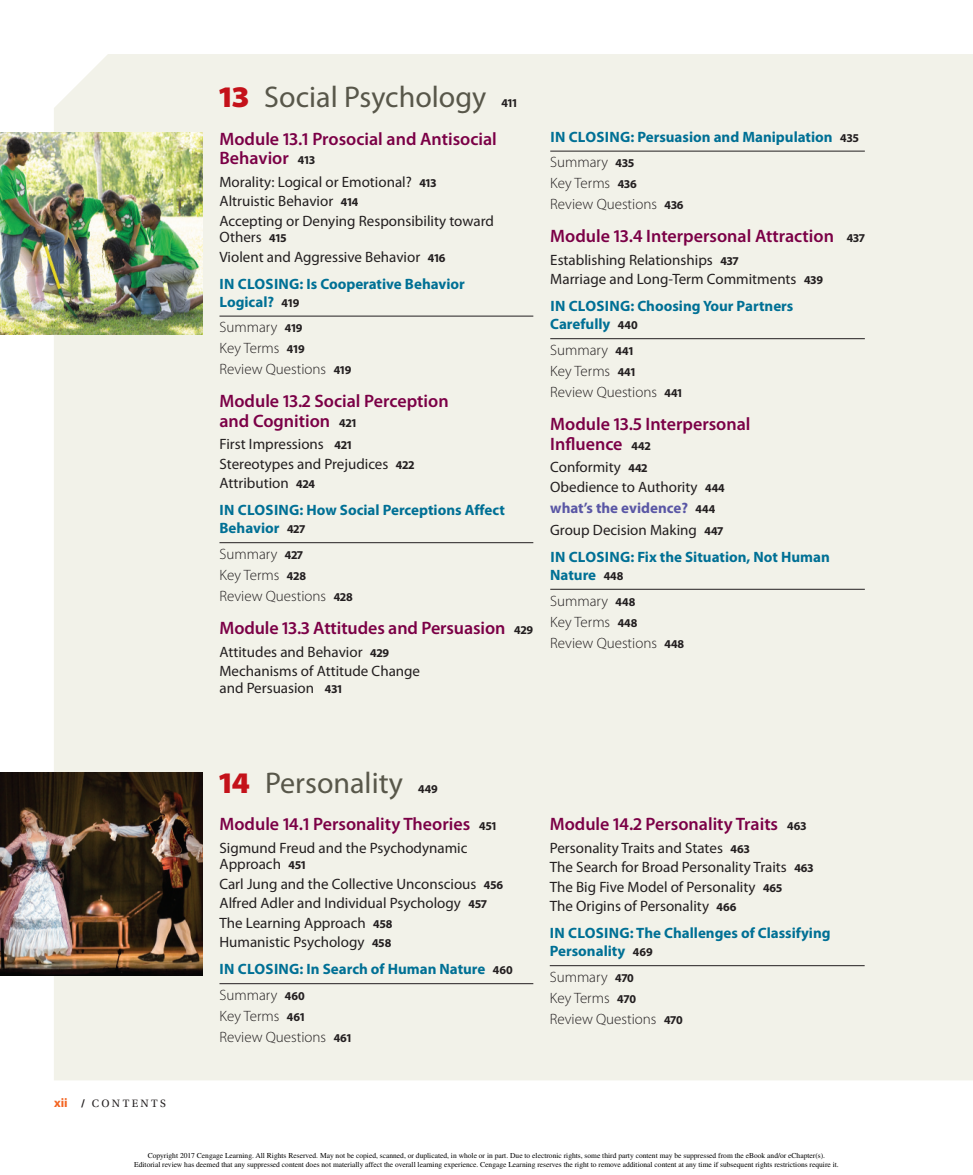
<style>
.page{position:relative;width:973px;height:1175px;background:#fff}
.page>*{position:absolute;margin:0;border:0;box-sizing:border-box;transform-origin:0 0}
.t1{font:30px "Myriad Pro";color:#58574a}
.t2{font:600 18px/19.5px "Myriad Pro";color:#7b0046}
.t3{font:15px/19.5px "Myriad Pro";color:#231f20}
.t4{font:700 15px/18px "Myriad Pro";color:#007095}
.t5{font:300 15px/21px "Myriad Pro";color:#231f20}
.t6{font:700 12px "Myriad Pro";color:#231f20}
.t7{font:11.25px "Utopia Std";letter-spacing:.21em;color:#231f20}
.t8{font:7.5px/9px "Times";color:#000;text-align:center}
.s1{font-family:"Myriad Pro";font-weight:700;font-size:12.75px;color:#f36421}
.s2{font-family:"Myriad Pro";font-weight:700}
.s3{font-weight:900;font-stretch:semi-expanded;color:#c4121a}
.s4{font-weight:700;font-size:12px;color:#231f20}
.s5{font-weight:700;font-size:12px}
.s6{font-size:12px;color:#231f20}
.s7{font-weight:300;color:#231f20}
.s8{font-weight:700;color:#5a57a5}
</style>
<div class="page">
<div style="left:54px;top:54px;width:918px;height:1026px;background:#f2f2e9"></div>
<hr style="left:549px;top:965px;width:315px;height:1px;background:#231f20">
<hr style="left:219px;top:983px;width:314px;height:1px;background:#231f20">
<hr style="left:550px;top:151px;width:314px;height:1px;background:#231f20">
<hr style="left:550px;top:338px;width:314px;height:1px;background:#231f20">
<hr style="left:550px;top:589px;width:314px;height:1px;background:#231f20">
<hr style="left:219px;top:316px;width:314px;height:1px;background:#231f20">
<hr style="left:219px;top:542px;width:314px;height:1px;background:#231f20">
<img style="left:0;top:132px;width:202px;height:202px">
<img style="left:0;top:773px;width:202px;height:202px">
<p class="t7" style="left:54px;top:1097px;width:112px"><span class="s1">xii</span> <span class="s2">/</span> CONTEN TS</p>
<h1 class="t1" style="left:219px;top:80px;width:268px"><span class="s3">13</span> Social Psychology</h1>
<p class="t6" style="left:501px;top:96px;width:17px">411</p>
<p class="t2" style="left:219px;top:129px;width:279px">Module 13.1 Prosocial and Antisocial<br>Behavior <span class="s4">413</span></p>
<p class="t3" style="left:219px;top:172px;width:276px">Morality: Logical or Emotional? <span class="s5">413<br></span>Altruistic Behavior <span class="s5">414<br></span>Accepting or Denying Responsibility toward</p>
<p class="t3" style="left:219px;top:228px;width:227px">Others <span class="s5">415<br></span>Violent and Aggressive Behavior <span class="s5">416</span></p>
<p class="t4" style="left:219px;top:275px;width:247px">In Closing: Is Cooperative Behavior<br>Logical? <span class="s6">419</span></p>
<p class="t5" style="left:219px;top:317px;width:133px">Summary <span class="s5">419<br></span>Key Terms <span class="s5">419<br></span>Review Questions <span class="s5">419</span></p>
<p class="t2" style="left:219px;top:392px;width:230px">Module 13.2 Social Perception and Cognition <span class="s4">421</span></p>
<p class="t3" style="left:219px;top:435px;width:196px">First Impressions <span class="s5">421<br></span>Stereotypes and Prejudices <span class="s5">422<br></span>Attribution <span class="s5">424</span></p>
<p class="t4" style="left:219px;top:501px;width:287px">In Closing: How Social Perceptions Affect<br>Behavior <span class="s6">427</span></p>
<p class="t5" style="left:219px;top:544px;width:135px">Summary <span class="s5">427<br></span>Key Terms <span class="s5">428<br></span>Review Questions <span class="s5">428</span></p>
<p class="t2" style="left:219px;top:618px;width:315px">Module 13.3 Attitudes and Persuasion <span class="s4">429</span></p>
<p class="t3" style="left:219px;top:642px;width:202px">Attitudes and Behavior <span class="s5">429<br></span>Mechanisms of Attitude Change</p>
<p class="t3" style="left:219px;top:678px;width:124px">and Persuasion <span class="s5">431</span></p>
<p class="t4" style="left:550px;top:124px;width:310px;line-height:25.5px">In Closing: Persuasion and Manipulation <span class="s6">435<br></span><span class="s7">Summary</span> <span class="s6">435</span></p>
<p class="t5" style="left:550px;top:173px;width:135px">Key Terms <span class="s5">436<br></span>Review Questions <span class="s5">436</span></p>
<p class="t2" style="left:550px;top:227px;width:316px">Module 13.4 Interpersonal Attraction <span class="s4">437</span></p>
<p class="t3" style="left:550px;top:250px;width:274px">Establishing Relationships <span class="s5">437<br></span>Marriage and Long-Term Commitments <span class="s5">439</span></p>
<p class="t4" style="left:550px;top:297px;width:244px">In Closing: Choosing Your Partners<br>Carefully <span class="s6">440</span></p>
<p class="t5" style="left:550px;top:340px;width:133px">Summary <span class="s5">441<br></span>Key Terms <span class="s5">441<br></span>Review Questions <span class="s5">441</span></p>
<p class="t2" style="left:550px;top:414px;width:202px">Module 13.5 Interpersonal<br>Influence <span class="s4">442</span></p>
<p class="t3" style="left:550px;top:457px;width:176px">Conformity <span class="s5">442<br></span>Obedience to Authority <span class="s5">444</span></p>
<p class="t3" style="left:550px;top:496px;width:174px;line-height:22.5px"><span class="s8">what’s the evidence?</span> <span class="s5">444<br></span>Group Decision Making <span class="s5">447</span></p>
<p class="t4" style="left:550px;top:548px;width:281px">In Closing: Fix the Situation, Not Human<br>Nature <span class="s6">448</span></p>
<p class="t5" style="left:550px;top:590px;width:135px">Summary <span class="s5">448<br></span>Key Terms <span class="s5">448<br></span>Review Questions <span class="s5">448</span></p>
<h1 class="t1" style="left:219px;top:766px;width:185px"><span class="s3">14</span> Personality</h1>
<p class="t6" style="left:418px;top:782px;width:21px">449</p>
<p class="t2" style="left:219px;top:815px;width:278px">Module 14.1 Personality Theories <span class="s4">451</span></p>
<p class="t3" style="left:219px;top:840px;width:249px;line-height:16.5px">Sigmund Freud and the Psychodynamic<br>Approach <span class="s5">451</span></p>
<p class="t3" style="left:219px;top:874px;width:285px">Carl Jung and the Collective Unconscious <span class="s5">456<br></span>Alfred Adler and Individual Psychology <span class="s5">457<br></span>The Learning Approach <span class="s5">458<br></span>Humanistic Psychology <span class="s5">458</span></p>
<p class="t4" style="left:219px;top:957px;width:295px;line-height:25.5px">In Closing: In Search of Human Nature <span class="s6">460<br></span><span class="s7">Summary</span> <span class="s6">460</span></p>
<p class="t5" style="left:219px;top:1005px;width:133px">Key Terms <span class="s5">461<br></span>Review Questions <span class="s5">461</span></p>
<p class="t2" style="left:549px;top:815px;width:258px">Module 14.2 Personality Traits <span class="s4">463</span></p>
<p class="t3" style="left:549px;top:838px;width:265px">Personality Traits and States <span class="s5">463<br></span>The Search for Broad Personality Traits <span class="s5">463<br></span>The Big Five Model of Personality <span class="s5">465<br></span>The Origins of Personality <span class="s5">466</span></p>
<p class="t4" style="left:549px;top:924px;width:282px">In Closing: The Challenges of Classifying<br>Personality <span class="s6">469</span></p>
<p class="t5" style="left:549px;top:966px;width:134px">Summary <span class="s5">470<br></span>Key Terms <span class="s5">470<br></span>Review Questions <span class="s5">470</span></p>
<p class="t8" style="left:134px;top:1151px;width:705px">Copyright 2017 Cengage Learning. All Rights Reserved. May not be copied, scanned, or duplicated, in whole or in part. Due to electronic rights, some third party content may be suppressed from the eBook and/or eChapter(s).<br>Editorial review has deemed that any suppressed content does not materially affect the overall learning experience. Cengage Learning reserves the right to remove additional content at any time if subsequent rights restrictions require it.</p>
</div>
